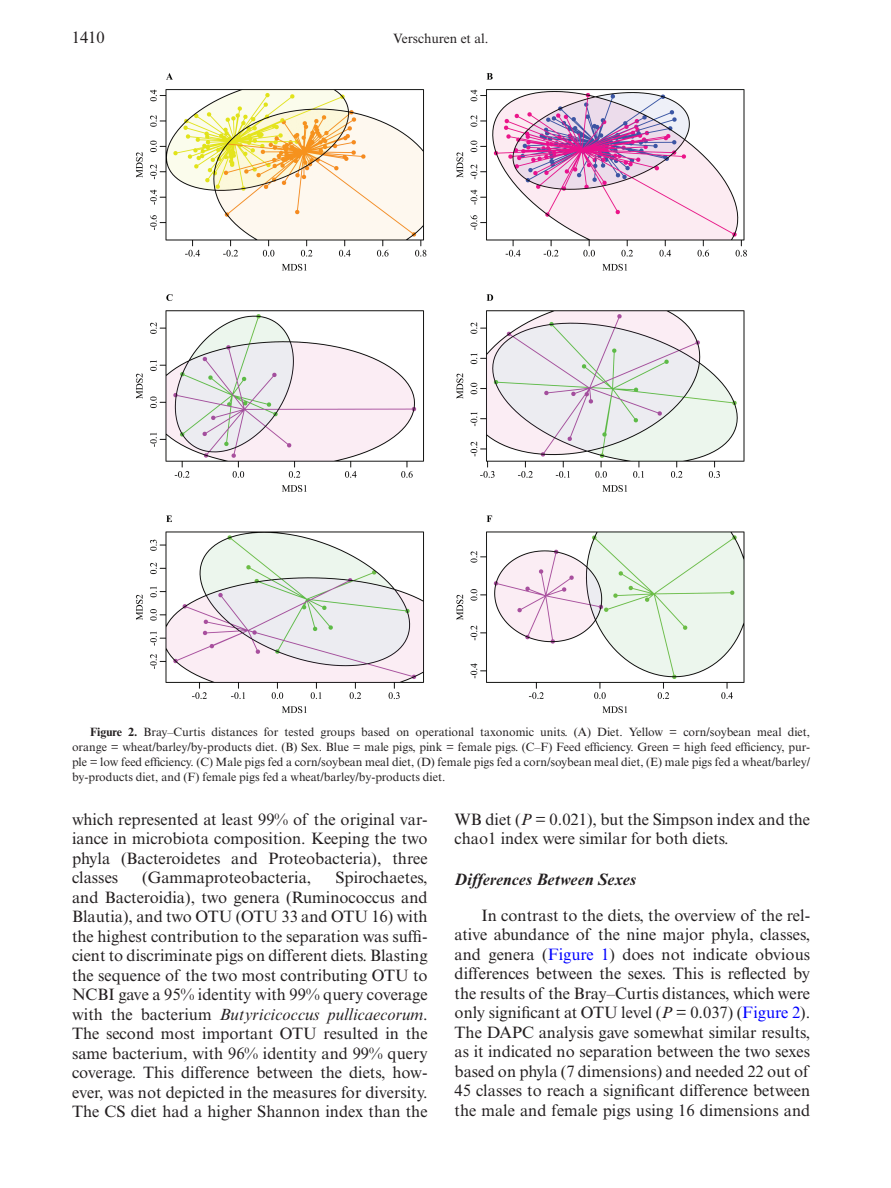
<style>
.page{position:relative;width:891px;height:1188px;background:#fff}
.page>*{position:absolute;margin:0;border:0;box-sizing:border-box;transform-origin:0 0}
.t1{font:16.5px/19.5px "Times New Roman MT Std";color:#231f20;text-align:justify}
.t2{font:italic 700 16.5px "Times New Roman MT Std";color:#231f20}
.t3{font:13.5px "Times New Roman MT Std";color:#231f20}
.t4{font:12px/15px "Times New Roman MT Std";color:#231f20;text-align:justify}
.s1{font-weight:700}
.s2{font-style:italic}
.s3{color:#00f}
</style>
<div class="page">
<img style="left:135px;top:73px;width:612px;height:640px">
<p class="t1" style="left:72px;top:28px;width:34px">1410</p>
<p class="t3" style="left:393px;top:30px;width:97px">Verschuren et al.</p>
<p class="t4" style="left:72px;top:725px;width:740px;text-indent:18px"><span class="s1">Figure 2.</span> Bray–Curtis distances for tested groups based on operational taxonomic units. (A) Diet. Yellow = corn/soybean meal diet, orange = wheat/barley/by-products diet. (B) Sex. Blue = male pigs, pink = female pigs. (C–F) Feed efficiency. Green = high feed efficiency, pur&shy;ple = low feed efficiency. (C) Male pigs fed a corn/soybean meal diet, (D) female pigs fed a corn/soybean meal diet, (E) male pigs fed a wheat/barley/ by-products diet, and (F) female pigs fed a wheat/barley/by-products diet.</p>
<p class="t1" style="left:72px;top:809px;width:357px">which represented at least 99% of the original var&shy;iance in microbiota composition. Keeping the two phyla (Bacteroidetes and Proteobacteria), three classes</p>
<p class="t1" style="left:72px;top:868px;width:357px;text-indent:263px">Spirochaetes, and Bacteroidia), two genera (Ruminococcus and Blautia), and two OTU (OTU 33 and OTU 16) with the highest contribution to the separation was suffi&shy;cient to discriminate pigs on different diets. Blasting the sequence of the two most contributing OTU to NCBI gave a 95% identity with 99% query coverage with the bacterium <span class="s2">Butyricicoccus pullicaecorum</span>.<br>The second most important OTU resulted in the same bacterium, with 96% identity and 99% query coverage. This difference between the diets, how&shy;ever, was not depicted in the measures for diversity.<br>The CS diet had a higher Shannon index than the</p>
<p class="t1" style="left:142px;top:868px;width:171px">(Gammaproteobacteria,</p>
<p class="t1" style="left:455px;top:809px;width:357px">WB diet (<span class="s2">P</span> = 0.021), but the Simpson index and the chao1 index were similar for both diets.</p>
<p class="t2" style="left:455px;top:869px;width:183px">Differences Between Sexes</p>
<p class="t1" style="left:455px;top:905px;width:357px;text-indent:27px">In contrast to the diets, the overview of the rel&shy;ative abundance of the nine major phyla, classes, and genera (<span class="s3">Figure 1</span>) does not indicate obvious differences between the sexes. This is reflected by the results of the Bray–Curtis distances, which were only significant at OTU level (<span class="s2">P</span> = 0.037) (<span class="s3">Figure 2</span>).<br>The DAPC analysis gave somewhat similar results, as it indicated no separation between the two sexes based on phyla (7 dimensions) and needed 22 out of 45 classes to reach a significant difference between the male and female pigs using 16 dimensions and</p>
</div>
